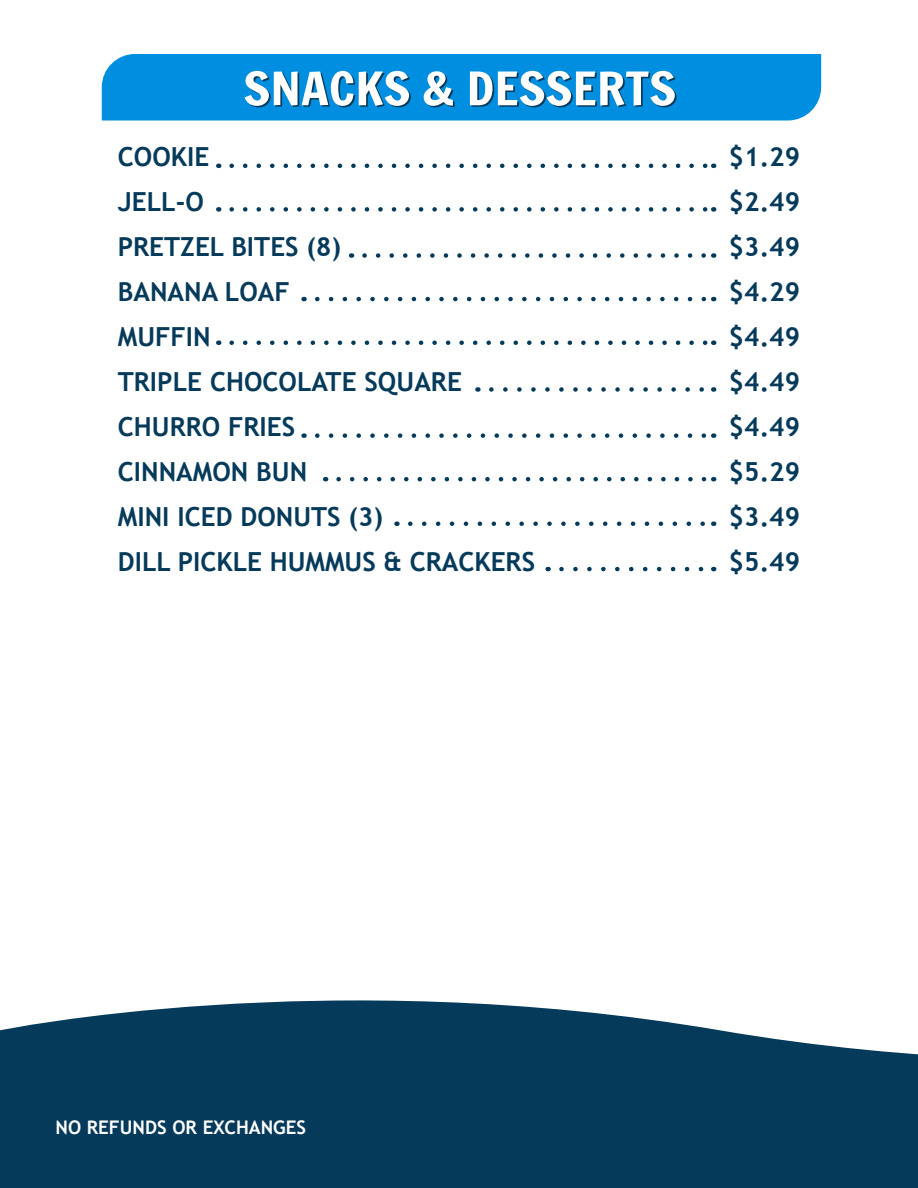
<style>
.page{position:relative;width:918px;height:1188px;background:#fff}
.page>*{position:absolute;margin:0;border:0;box-sizing:border-box;transform-origin:0 0}
.t1{font:45px "Francois One";color:#fff;scale:1.12 1}
.t2{font:700 26.25px "Trebuchet MS";color:#063a5a}
.t3{font:700 18.75px "Trebuchet MS";color:#fff}
</style>
<div class="page">
<svg style="left:0;top:1000px;width:918px;height:188px;background:#1d4c69"></svg>
<div style="left:102px;top:54px;width:719px;height:67px;background:#008fe0"></div>
<svg style="left:232px;top:164px;width:475px;height:4px"></svg>
<svg style="left:232px;top:207px;width:475px;height:5px"></svg>
<svg style="left:365px;top:253px;width:341px;height:5px"></svg>
<svg style="left:317px;top:297px;width:389px;height:4px"></svg>
<svg style="left:232px;top:340px;width:475px;height:5px"></svg>
<svg style="left:491px;top:387px;width:213px;height:5px"></svg>
<svg style="left:317px;top:433px;width:389px;height:5px"></svg>
<svg style="left:339px;top:477px;width:368px;height:4px"></svg>
<svg style="left:410px;top:521px;width:295px;height:5px"></svg>
<svg style="left:561px;top:567px;width:143px;height:4px"></svg>
<p class="t1" style="left:243px;top:63px;width:388px">SNACKS &amp; DESSERTS</p>
<p class="t2" style="left:118px;top:141px;width:93px">COOKIE</p>
<p class="t2" style="left:118px;top:186px;width:88px">JELL-O</p>
<p class="t2" style="left:118px;top:231px;width:225px">PRETZEL BITES (8)</p>
<p class="t2" style="left:118px;top:276px;width:173px">BANANA LOAF</p>
<p class="t2" style="left:118px;top:321px;width:94px">MUFFIN</p>
<p class="t2" style="left:118px;top:366px;width:346px">TRIPLE CHOCOLATE SQUARE</p>
<p class="t2" style="left:118px;top:411px;width:179px">CHURRO FRIES</p>
<p class="t2" style="left:118px;top:456px;width:191px">CINNAMON BUN</p>
<p class="t2" style="left:118px;top:501px;width:267px">MINI ICED DONUTS (3)</p>
<p class="t2" style="left:118px;top:546px;width:419px">DILL PICKLE HUMMUS &amp; CRACKERS</p>
<p class="t2" style="left:729px;top:141px;width:73px">$1.29</p>
<p class="t2" style="left:729px;top:186px;width:73px">$2.49</p>
<p class="t2" style="left:729px;top:231px;width:73px">$3.49</p>
<p class="t2" style="left:729px;top:276px;width:73px">$4.29</p>
<p class="t2" style="left:729px;top:321px;width:73px">$4.49</p>
<p class="t2" style="left:729px;top:366px;width:73px">$4.49</p>
<p class="t2" style="left:729px;top:411px;width:73px">$4.49</p>
<p class="t2" style="left:729px;top:456px;width:73px">$5.29</p>
<p class="t2" style="left:729px;top:501px;width:73px">$3.49</p>
<p class="t2" style="left:729px;top:546px;width:73px">$5.49</p>
<p class="t3" style="left:56px;top:1116px;width:252px">NO REFUNDS OR EXCHANGES</p>
</div>
